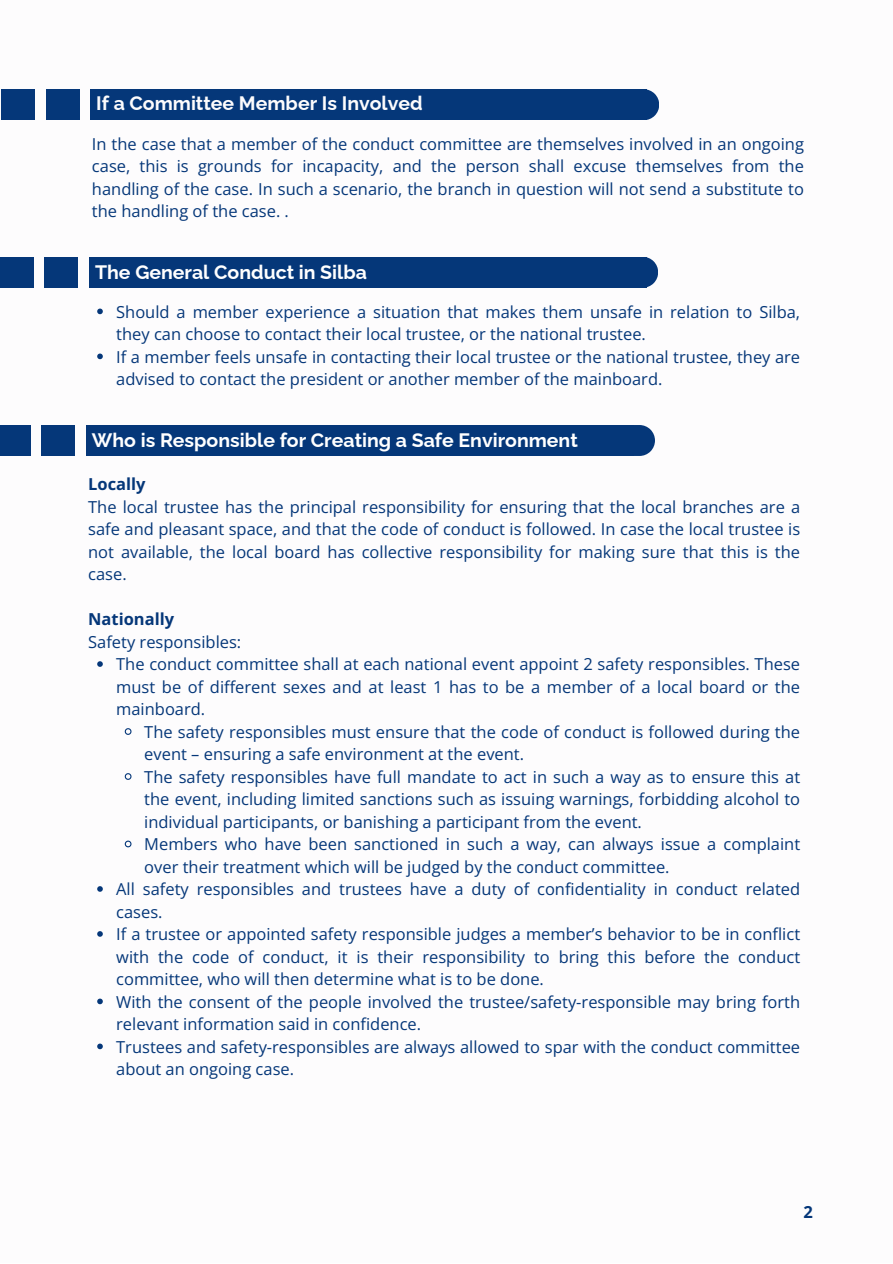
<style>
.page{position:relative;width:893px;height:1264px;background:#fff}
.page>*{position:absolute;margin:0;border:0;box-sizing:border-box;transform-origin:0 0}
.t1{font:700 19.5px "Raleway";color:#fff}
.t2{font:700 19.5px "Raleway";color:#fdfcfd}
.t3{font:16.5px/22.5px "Open Sans";color:#053779}
.t4{font:700 16.5px "Open Sans";color:#053779}
</style>
<div class="page">
<div style="left:1px;top:89px;width:34px;height:31px;background:#053779"></div>
<div style="left:46px;top:89px;width:33px;height:31px;background:#053779"></div>
<svg style="left:646px;top:89px;width:13px;height:31px"></svg>
<div style="left:90px;top:89px;width:556px;height:31px;background:#053779"></div>
<div style="left:0;top:257px;width:34px;height:31px;background:#053779"></div>
<div style="left:45px;top:257px;width:33px;height:31px;background:#053779"></div>
<svg style="left:646px;top:257px;width:12px;height:31px"></svg>
<div style="left:89px;top:257px;width:557px;height:31px;background:#053779"></div>
<div style="left:0;top:425px;width:31px;height:31px;background:#053779"></div>
<div style="left:41px;top:425px;width:34px;height:31px;background:#053779"></div>
<svg style="left:634px;top:425px;width:21px;height:31px"></svg>
<div style="left:86px;top:425px;width:548px;height:31px;background:#053779"></div>
<svg style="left:97px;top:308px;width:6px;height:6px"></svg>
<svg style="left:97px;top:353px;width:6px;height:6px"></svg>
<svg style="left:97px;top:661px;width:6px;height:6px"></svg>
<svg style="left:124px;top:728px;width:8px;height:7px"></svg>
<svg style="left:124px;top:773px;width:8px;height:7px"></svg>
<svg style="left:124px;top:840px;width:8px;height:8px"></svg>
<svg style="left:97px;top:886px;width:6px;height:5px"></svg>
<svg style="left:97px;top:931px;width:6px;height:5px"></svg>
<svg style="left:97px;top:998px;width:6px;height:6px"></svg>
<svg style="left:97px;top:1043px;width:6px;height:6px"></svg>
<p class="t2" style="left:96px;top:92px;width:328px">If a Committee Member Is Involved</p>
<p class="t3" style="left:92px;top:132px;width:713px;text-align:justify">In the case that a member of the conduct committee are themselves involved in an ongoing case, this is grounds for incapacity, and the person shall excuse themselves from the handling of the case. In such a scenario, the branch in question will not send a substitute to the handling of the case. .</p>
<p class="t1" style="left:95px;top:260px;width:273px">The General Conduct in Silba</p>
<p class="t3" style="left:116px;top:300px;width:685px">Should a member experience a situation that makes them unsafe in relation to Silba, they can choose to contact their local trustee, or the national trustee.</p>
<p class="t3" style="left:116px;top:345px;width:685px">If a member feels unsafe in contacting their local trustee or the national trustee, they are advised to contact the president or another member of the mainboard.</p>
<p class="t1" style="left:92px;top:429px;width:487px">Who is Responsible for Creating a Safe Environment</p>
<p class="t4" style="left:88px;top:472px;width:59px">Locally</p>
<p class="t3" style="left:88px;top:495px;width:713px;text-align:justify">The local trustee has the principal responsibility for ensuring that the local branches are a safe and pleasant space, and that the code of conduct is followed. In case the local trustee is not available, the local board has collective responsibility for making sure that this is the case.</p>
<p class="t4" style="left:88px;top:607px;width:87px">Nationally</p>
<p class="t3" style="left:88px;top:630px;width:154px">Safety responsibles:</p>
<p class="t3" style="left:116px;top:652px;width:685px;text-align:justify">The conduct committee shall at each national event appoint 2 safety responsibles. These must be of different sexes and at least 1 has to be a member of a local board or the mainboard.</p>
<p class="t3" style="left:144px;top:720px;width:657px">The safety responsibles must ensure that the code of conduct is followed during the event – ensuring a safe environment at the event.</p>
<p class="t3" style="left:144px;top:765px;width:657px;text-align:justify">The safety responsibles have full mandate to act in such a way as to ensure this at the event, including limited sanctions such as issuing warnings, forbidding alcohol to individual participants, or banishing a participant from the event.</p>
<p class="t3" style="left:144px;top:832px;width:657px">Members who have been sanctioned in such a way, can always issue a complaint over their treatment which will be judged by the conduct committee.</p>
<p class="t3" style="left:116px;top:877px;width:685px">All safety responsibles and trustees have a duty of confidentiality in conduct related cases.</p>
<p class="t3" style="left:116px;top:922px;width:685px;text-align:justify">If a trustee or appointed safety responsible judges a member’s behavior to be in conflict with the code of conduct, it is their responsibility to bring this before the conduct committee, who will then determine what is to be done.</p>
<p class="t3" style="left:116px;top:989px;width:685px">With the consent of the people involved the trustee/safety-responsible may bring forth relevant information said in confidence.</p>
<p class="t3" style="left:116px;top:1034px;width:685px">Trustees and safety-responsibles are always allowed to spar with the conduct committee about an ongoing case.</p>
<p class="t4" style="left:803px;top:1199px;width:11px">2</p>
</div>
